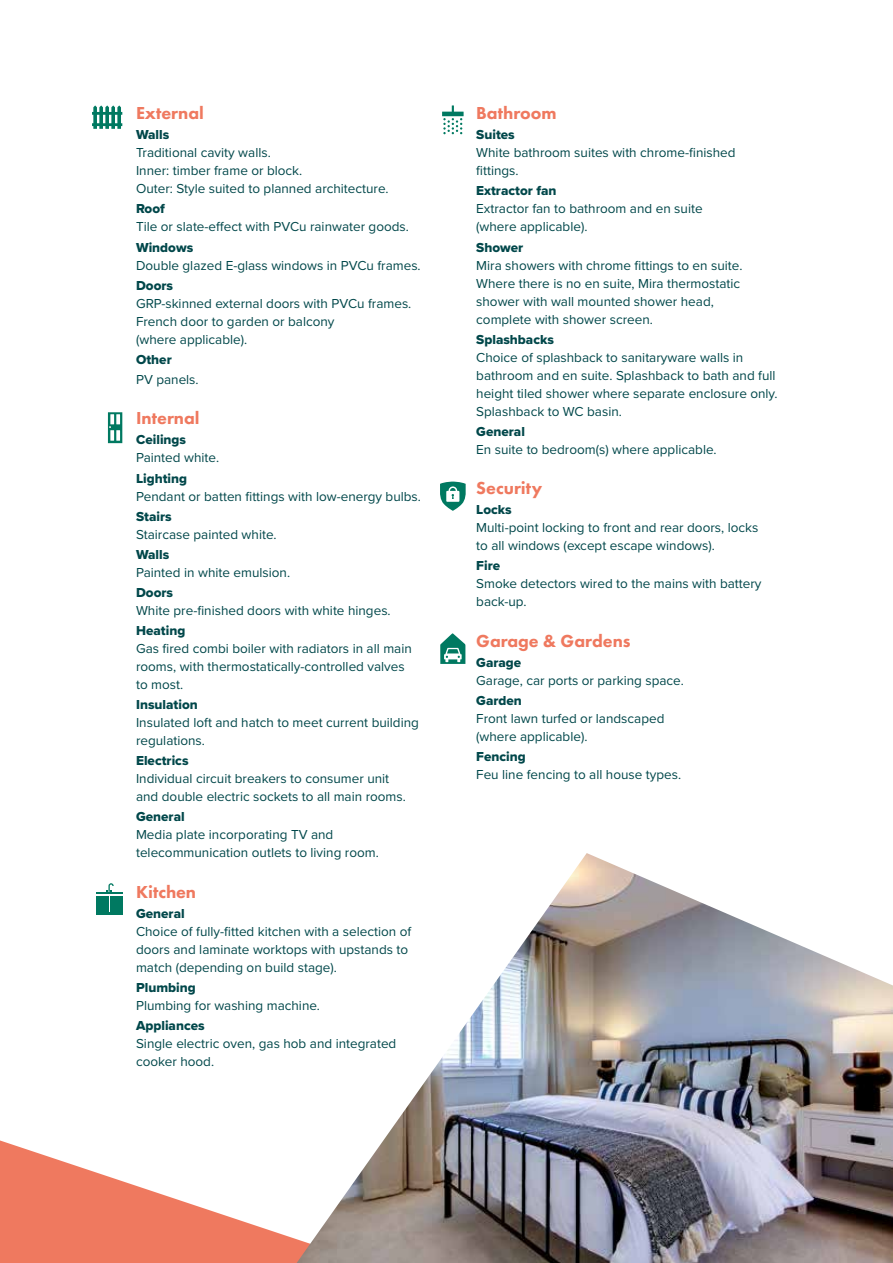
<style>
.page{position:relative;width:893px;height:1263px;background:#fff}
.page>*{position:absolute;margin:0;border:0;box-sizing:border-box;transform-origin:0 0}
.t1{font:800 18px "Futura PT";color:#ef795f}
.t2{font:13.5px/18px "Proxima Nova";color:#00474a}
.t3{font:13.5px "Proxima Nova Extrabld";color:#00474a}
</style>
<div class="page">
<svg style="left:0;top:1140px;width:297px;height:123px;fill:#ef795f"></svg>
<img style="left:297px;top:853px;width:596px;height:410px">
<svg style="left:92px;top:105px;width:30px;height:24px"></svg>
<svg style="left:108px;top:412px;width:14px;height:31px"></svg>
<div style="left:96px;top:896px;width:12px;height:15px;background:#007961"></div>
<div style="left:110px;top:896px;width:12px;height:15px;background:#007961"></div>
<hr style="left:96px;top:913px;width:26px;height:2px;background:#007961">
<hr style="left:96px;top:892px;width:26px;height:2px;background:#007961">
<svg style="left:106px;top:883px;width:8px;height:9px"></svg>
<svg style="left:442px;top:105px;width:22px;height:29px"></svg>
<svg style="left:440px;top:482px;width:26px;height:29px"></svg>
<svg style="left:440px;top:633px;width:25px;height:31px"></svg>
<h1 class="t1" style="left:136px;top:102px;width:69px">External</h1>
<p class="t3" style="left:136px;top:125px;width:35px">Walls</p>
<p class="t2" style="left:136px;top:143px;width:254px">Traditional cavity walls.<br>Inner: timber frame or block.<br>Outer: Style suited to planned architecture.</p>
<p class="t3" style="left:136px;top:199px;width:30px">Roof</p>
<p class="t2" style="left:136px;top:217px;width:274px">Tile or slate-effect with PVCu rainwater goods.</p>
<p class="t3" style="left:136px;top:237px;width:59px">Windows</p>
<p class="t2" style="left:136px;top:255px;width:286px">Double glazed E-glass windows in PVCu frames.</p>
<p class="t3" style="left:136px;top:275px;width:38px">Doors</p>
<p class="t2" style="left:136px;top:294px;width:277px">GRP-skinned external doors with PVCu frames.<br>French door to garden or balcony<br>(where applicable).</p>
<p class="t3" style="left:136px;top:349px;width:37px">Other</p>
<p class="t2" style="left:136px;top:370px;width:64px">PV panels.</p>
<h1 class="t1" style="left:136px;top:407px;width:65px">Internal</h1>
<p class="t3" style="left:136px;top:430px;width:52px">Ceilings</p>
<p class="t2" style="left:136px;top:448px;width:85px">Painted white.</p>
<p class="t3" style="left:136px;top:468px;width:53px">Lighting</p>
<p class="t2" style="left:136px;top:486px;width:286px">Pendant or batten fittings with low-energy bulbs.</p>
<p class="t3" style="left:136px;top:506px;width:37px">Stairs</p>
<p class="t2" style="left:136px;top:524px;width:142px">Staircase painted white.</p>
<p class="t3" style="left:136px;top:544px;width:35px">Walls</p>
<p class="t2" style="left:136px;top:563px;width:156px">Painted in white emulsion.</p>
<p class="t3" style="left:136px;top:582px;width:38px">Doors</p>
<p class="t2" style="left:136px;top:601px;width:256px">White pre-finished doors with white hinges.</p>
<p class="t3" style="left:136px;top:620px;width:51px">Heating</p>
<p class="t2" style="left:136px;top:639px;width:277px">Gas fired combi boiler with radiators in all main rooms, with thermostatically-controlled valves to most.</p>
<p class="t3" style="left:136px;top:694px;width:63px">Insulation</p>
<p class="t2" style="left:136px;top:713px;width:284px">Insulated loft and hatch to meet current building regulations.</p>
<p class="t3" style="left:136px;top:751px;width:54px">Electrics</p>
<p class="t2" style="left:136px;top:769px;width:271px">Individual circuit breakers to consumer unit and double electric sockets to all main rooms.</p>
<p class="t3" style="left:136px;top:807px;width:50px">General</p>
<p class="t2" style="left:136px;top:825px;width:244px">Media plate incorporating TV and telecommunication outlets to living room.</p>
<h1 class="t1" style="left:136px;top:880px;width:62px">Kitchen</h1>
<p class="t3" style="left:136px;top:903px;width:50px">General</p>
<p class="t2" style="left:136px;top:922px;width:277px">Choice of fully-fitted kitchen with a selection of doors and laminate worktops with upstands to match (depending on build stage).</p>
<p class="t3" style="left:136px;top:977px;width:61px">Plumbing</p>
<p class="t2" style="left:136px;top:996px;width:185px">Plumbing for washing machine.</p>
<p class="t3" style="left:136px;top:1015px;width:70px">Appliances</p>
<p class="t2" style="left:136px;top:1034px;width:262px">Single electric oven, gas hob and integrated cooker hood.</p>
<h1 class="t1" style="left:476px;top:102px;width:82px">Bathroom</h1>
<p class="t3" style="left:476px;top:125px;width:40px">Suites</p>
<p class="t2" style="left:476px;top:143px;width:261px">White bathroom suites with chrome-finished fittings.</p>
<p class="t3" style="left:476px;top:181px;width:82px">Extractor fan</p>
<p class="t2" style="left:476px;top:199px;width:228px">Extractor fan to bathroom and en suite (where applicable).</p>
<p class="t3" style="left:476px;top:237px;width:49px">Shower</p>
<p class="t2" style="left:476px;top:255px;width:268px">Mira showers with chrome fittings to en suite.<br>Where there is no en suite, Mira thermostatic shower with wall mounted shower head, complete with shower screen.</p>
<p class="t3" style="left:476px;top:329px;width:79px">Splashbacks</p>
<p class="t2" style="left:476px;top:348px;width:303px">Choice of splashback to sanitaryware walls in bathroom and en suite. Splashback to bath and full height tiled shower where separate enclosure only.<br>Splashback to WC basin.</p>
<p class="t3" style="left:476px;top:421px;width:50px">General</p>
<p class="t2" style="left:476px;top:440px;width:242px">En suite to bedroom(s) where applicable.</p>
<h1 class="t1" style="left:476px;top:477px;width:67px">Security</h1>
<p class="t3" style="left:476px;top:500px;width:37px">Locks</p>
<p class="t2" style="left:476px;top:518px;width:284px">Multi-point locking to front and rear doors, locks to all windows (except escape windows).</p>
<p class="t3" style="left:476px;top:556px;width:25px">Fire</p>
<p class="t2" style="left:476px;top:574px;width:287px">Smoke detectors wired to the mains with battery back-up.</p>
<h1 class="t1" style="left:476px;top:629px;width:156px">Garage &amp; Gardens</h1>
<p class="t3" style="left:476px;top:652px;width:47px">Garage</p>
<p class="t2" style="left:476px;top:671px;width:209px">Garage, car ports or parking space.</p>
<p class="t3" style="left:476px;top:690px;width:47px">Garden</p>
<p class="t2" style="left:476px;top:709px;width:190px">Front lawn turfed or landscaped (where applicable).</p>
<p class="t3" style="left:476px;top:746px;width:51px">Fencing</p>
<p class="t2" style="left:476px;top:765px;width:206px">Feu line fencing to all house types.</p>
</div>
